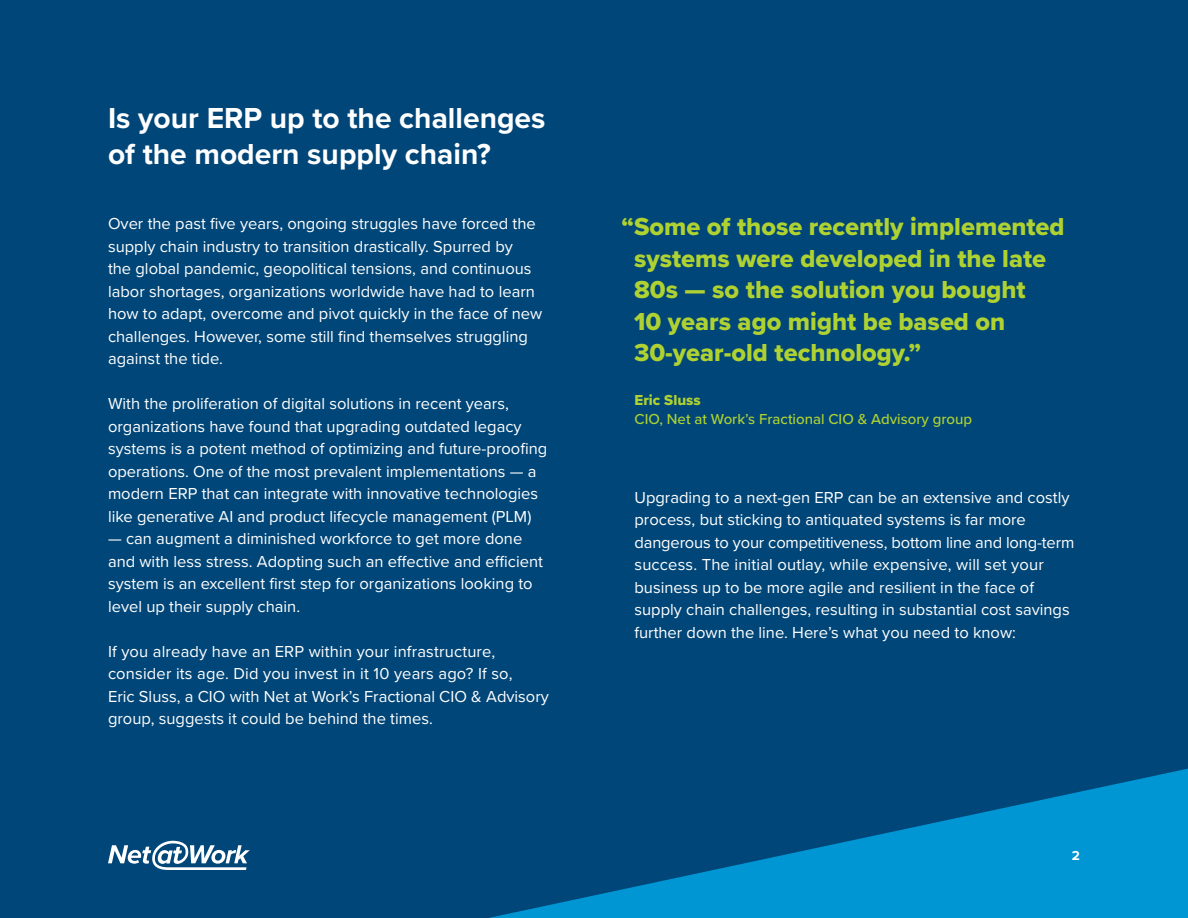
<style>
.page{position:relative;width:1188px;height:918px;background:#004678}
.page>*{position:absolute;margin:0;border:0;box-sizing:border-box;transform-origin:0 0}
.t1{font:700 30px "Proxima Nova";color:#fff}
.t2{font:25.5px/31.5px "Proxima Nova Extrabld";color:#afd232}
.t3{font:16.5px/22.5px "Proxima Nova";color:#fff}
.t4{font:500 15px "Proxima Nova";color:#afd232}
.t5{font:15px "Proxima Nova Extrabld";color:#afd232}
.t6{font:700 13.5px "Proxima Nova";color:#fff}
</style>
<div class="page">
<svg style="left:489px;top:769px;width:699px;height:149px"></svg>
<svg style="left:108px;top:841px;width:142px;height:29px"></svg>
<p class="t1" style="left:108px;top:96px;width:439px">Is your ERP up to the challenges</p>
<p class="t1" style="left:108px;top:132px;width:384px">of the modern supply chain?</p>
<p class="t3" style="left:108px;top:213px;width:436px">Over the past five years, ongoing struggles have forced the supply chain industry to transition drastically. Spurred by<br>the global pandemic, geopolitical tensions, and continuous labor shortages, organizations worldwide have had to learn how to adapt, overcome and pivot quickly in the face of new challenges. However, some still find themselves struggling against the tide.</p>
<p class="t3" style="left:108px;top:393px;width:402px">With the proliferation of digital solutions in recent years,</p>
<p class="t3" style="left:108px;top:415px;width:441px">organizations have found that upgrading outdated legacy systems is a potent method of optimizing and future-proofing operations. One of the most prevalent implementations — a modern ERP that can integrate with innovative technologies like generative AI and product lifecycle management (PLM)</p>
<p class="t3" style="left:108px;top:528px;width:437px">— can augment a diminished workforce to get more done and with less stress. Adopting such an effective and efficient system is an excellent first step for organizations looking to level up their supply chain.</p>
<p class="t3" style="left:108px;top:640px;width:389px">If you already have an ERP within your infrastructure,</p>
<p class="t3" style="left:108px;top:663px;width:406px">consider its age. Did you invest in it 10 years ago? If so,</p>
<p class="t3" style="left:108px;top:685px;width:442px">Eric Sluss, a CIO with Net at Work’s Fractional CIO &amp; Advisory group, suggests it could be behind the times.</p>
<p class="t2" style="left:634px;top:210px;width:432px;text-indent:-13px">“Some of those recently implemented systems were developed in the late<br>80s — so the solution you bought<br>10 years ago might be based on<br>30-year-old technology.”</p>
<p class="t5" style="left:634px;top:389px;width:68px">Eric Sluss</p>
<p class="t4" style="left:634px;top:408px;width:339px">CIO, Net at Work’s Fractional CIO &amp; Advisory group</p>
<p class="t3" style="left:634px;top:486px;width:441px">Upgrading to a next-gen ERP can be an extensive and costly process, but sticking to antiquated systems is far more dangerous to your competitiveness, bottom line and long-term success. The initial outlay, while expensive, will set your business up to be more agile and resilient in the face of supply chain challenges, resulting in substantial cost savings further down the line. Here’s what you need to know:</p>
<p class="t6" style="left:1072px;top:845px;width:10px">2</p>
</div>
